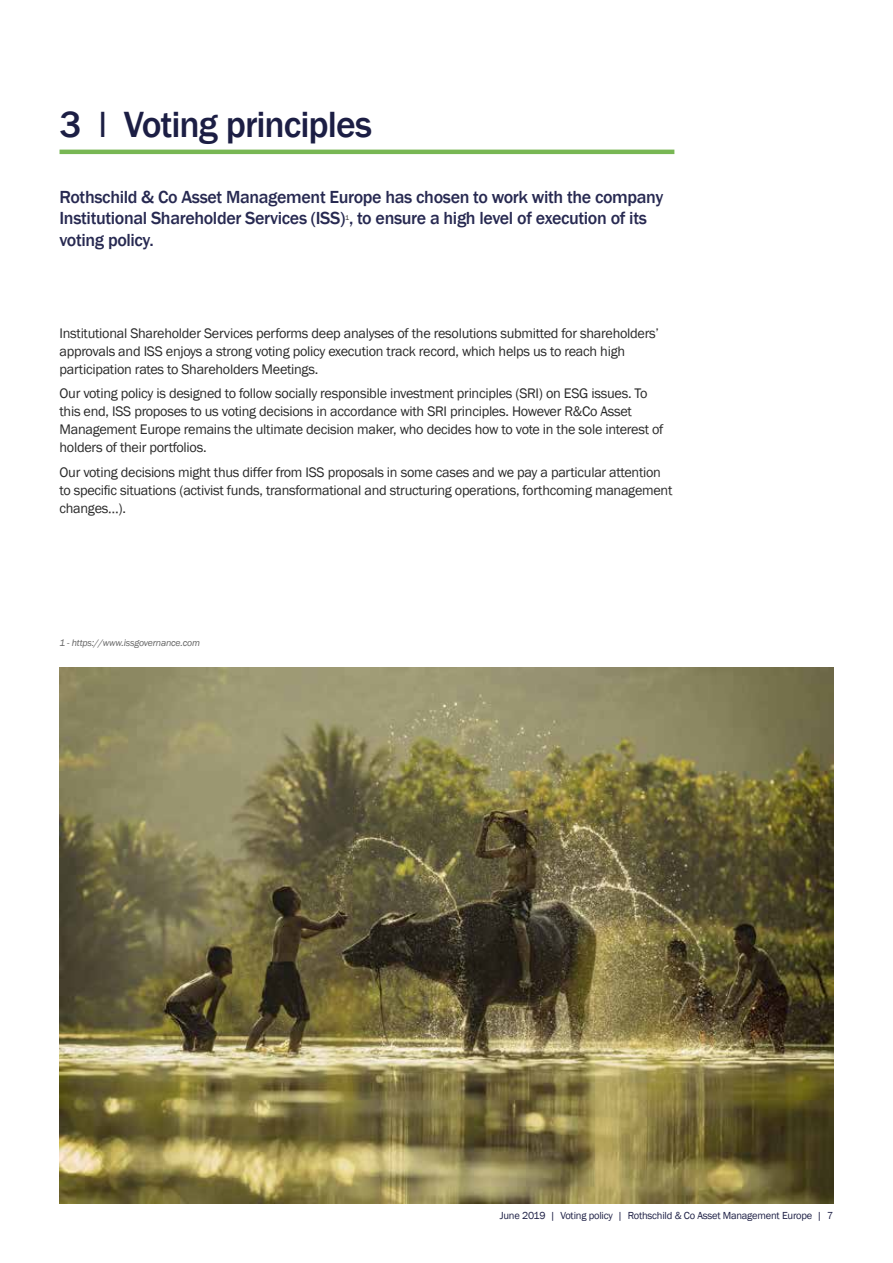
<style>
.page{position:relative;width:893px;height:1263px;background:#fff}
.page>*{position:absolute;margin:0;border:0;box-sizing:border-box;transform-origin:0 0}
.t1{font:500 37.5px "Franklin Gothic";letter-spacing:-.03em;color:#1c1e44}
.t2{font:500 18px/21.6px "Franklin Gothic";letter-spacing:-.02em;color:#272951}
.t3{font:14.25px/18px "Franklin Gothic";letter-spacing:-.02em;color:#292929}
.t4{font:10.5px "Franklin Gothic";letter-spacing:-.02em;color:#1c1e44}
.t5{font:italic 9.75px "Franklin Gothic";letter-spacing:-.02em;color:#636363}
.t6{font:7.05px "Franklin Gothic";color:#292929}
.s1{font-weight:400}
</style>
<div class="page">
<hr style="left:60px;top:150px;width:614px;height:4px;background:#78b754">
<img style="left:60px;top:668px;width:773px;height:535px">
<h1 class="t1" style="left:60px;top:101px;width:314px">3 <span class="s1">I</span> Voting principles</h1>
<p class="t2" style="left:60px;top:186px;width:605px">Rothschild &amp; Co Asset Management Europe has chosen to work with the company<br>Institutional Shareholder Services (ISS) , to ensure a high level of execution of its</p>
<p class="t6" style="left:345px;top:214px;width:6px">1</p>
<p class="t2" style="left:60px;top:229px;width:96px">voting policy.</p>
<p class="t3" style="left:60px;top:325px;width:601px">Institutional Shareholder Services performs deep analyses of the resolutions submitted for shareholders’ approvals and ISS enjoys a strong voting policy execution track record, which helps us to reach high participation rates to Shareholders Meetings.</p>
<p class="t3" style="left:60px;top:385px;width:605px">Our voting policy is designed to follow socially responsible investment principles (SRI) on ESG issues. To this end, ISS proposes to us voting decisions in accordance with SRI principles. However R&amp;Co Asset Management Europe remains the ultimate decision maker, who decides how to vote in the sole interest of holders of their portfolios.</p>
<p class="t3" style="left:60px;top:463px;width:614px">Our voting decisions might thus differ from ISS proposals in some cases and we pay a particular attention to specific situations (activist funds, transformational and structuring operations, forthcoming management changes…).</p>
<p class="t5" style="left:60px;top:637px;width:142px">1 - https://www.issgovernance.com</p>
<p class="t4" style="left:500px;top:1209px;width:335px">June 2019 | Voting policy | Rothschild &amp; Co Asset Management Europe | 7</p>
</div>
